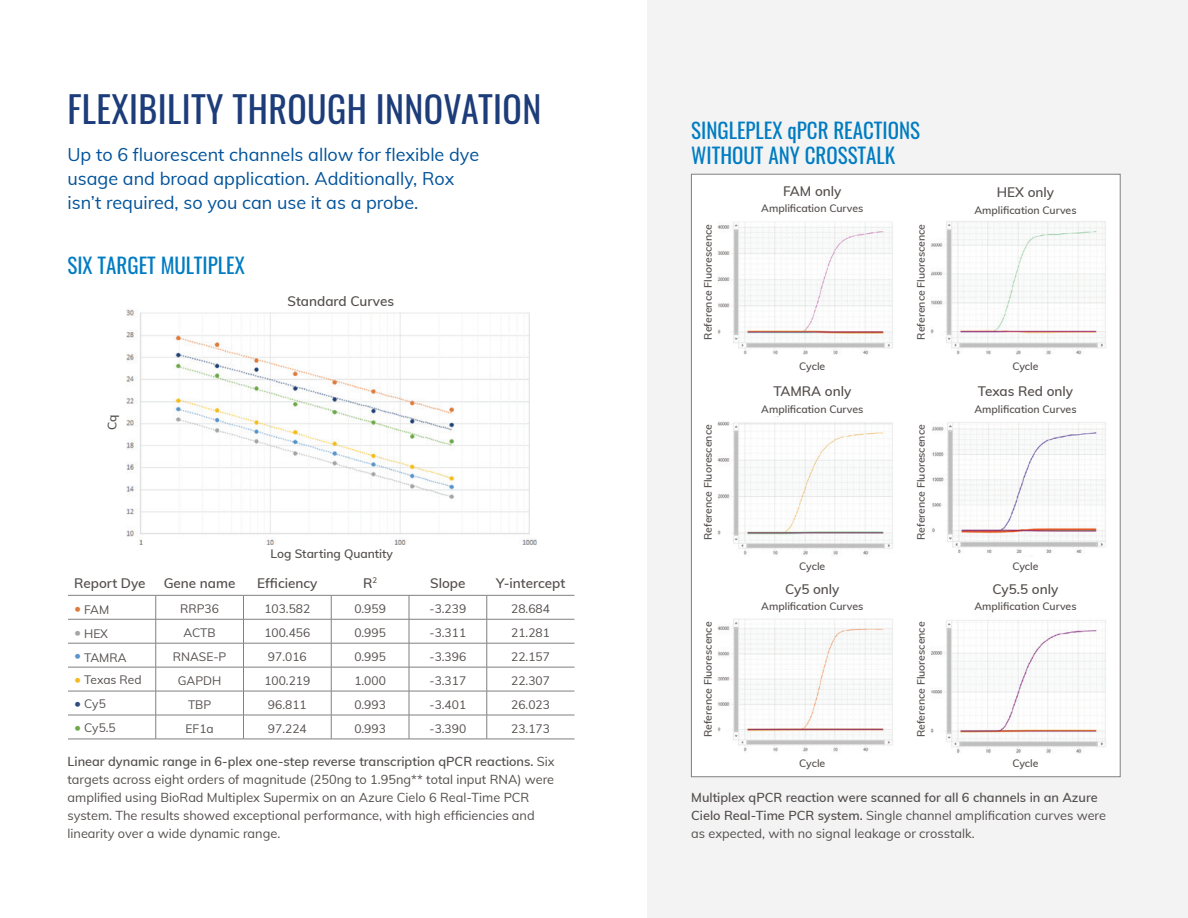
<style>
.page{position:relative;width:1188px;height:918px;background:#fff}
.page>*{position:absolute;margin:0;border:0;box-sizing:border-box;transform-origin:0 0}
.t1{font:36px "Oswald";letter-spacing:.01em;color:#1d3c7a}
.t2{font:21px/25.5px "Oswald";color:#007cc2}
.t3{font:18px/24px "Muli";color:#01529a}
.t4{font:600 13.5px "Muli";color:#544f4d}
.t5{font:12.75px/18px "Muli";color:#544f4d}
.t6{font:600 12.75px/18px "Muli";color:#544f4d}
.t7{font:12px "Muli";color:#544f4d}
.t8{font:600 12px "Muli";color:#544f4d}
.t9{font:600 10.5px "Muli";color:#544f4d}
.s1{font-size:13.5px;color:#df7c3c}
.s2{font-size:13.5px;color:#a4a5a4}
.s3{font-size:13.5px;color:#5a95ca}
.s4{font-size:13.5px;color:#f5bb1c}
.s5{font-size:13.5px;color:#2e4d7b}
.s6{font-size:13.5px;color:#6fa84a}
.s7{font-weight:600}
.s8{font-weight:400}
</style>
<div class="page">
<hr style="left:331px;top:595px;width:78px;height:1px;background:#808083">
<hr style="left:409px;top:595px;width:78px;height:1px;background:#808083">
<hr style="left:487px;top:595px;width:88px;height:1px;background:#808083">
<hr style="left:68px;top:619px;width:88px;height:1px;background:#808083">
<hr style="left:331px;top:619px;width:78px;height:1px;background:#808083">
<hr style="left:409px;top:619px;width:78px;height:1px;background:#808083">
<hr style="left:487px;top:619px;width:88px;height:1px;background:#808083">
<hr style="left:68px;top:643px;width:88px;height:1px;background:#808083">
<hr style="left:331px;top:643px;width:78px;height:1px;background:#808083">
<hr style="left:409px;top:643px;width:78px;height:1px;background:#808083">
<hr style="left:487px;top:643px;width:88px;height:1px;background:#808083">
<hr style="left:68px;top:667px;width:88px;height:1px;background:#808083">
<hr style="left:331px;top:667px;width:78px;height:1px;background:#808083">
<hr style="left:409px;top:667px;width:78px;height:1px;background:#808083">
<hr style="left:487px;top:667px;width:88px;height:1px;background:#808083">
<hr style="left:68px;top:691px;width:88px;height:1px;background:#808083">
<hr style="left:331px;top:691px;width:78px;height:1px;background:#808083">
<hr style="left:409px;top:691px;width:78px;height:1px;background:#808083">
<hr style="left:487px;top:691px;width:88px;height:1px;background:#808083">
<hr style="left:68px;top:715px;width:88px;height:1px;background:#808083">
<hr style="left:331px;top:715px;width:78px;height:1px;background:#808083">
<hr style="left:409px;top:715px;width:78px;height:1px;background:#808083">
<hr style="left:487px;top:715px;width:88px;height:1px;background:#808083">
<hr style="left:68px;top:739px;width:88px;height:1px;background:#808083">
<hr style="left:331px;top:739px;width:78px;height:1px;background:#808083">
<hr style="left:409px;top:739px;width:78px;height:1px;background:#808083">
<hr style="left:487px;top:739px;width:88px;height:1px;background:#808083">
<hr style="left:68px;top:595px;width:88px;height:1px;background:#808083">
<hr style="left:156px;top:595px;width:88px;height:1px;background:#808083">
<hr style="left:244px;top:595px;width:87px;height:1px;background:#808083">
<hr style="left:156px;top:619px;width:88px;height:1px;background:#808083">
<hr style="left:244px;top:619px;width:87px;height:1px;background:#808083">
<hr style="left:156px;top:643px;width:88px;height:1px;background:#808083">
<hr style="left:244px;top:643px;width:87px;height:1px;background:#808083">
<hr style="left:156px;top:667px;width:88px;height:1px;background:#808083">
<hr style="left:244px;top:667px;width:87px;height:1px;background:#808083">
<hr style="left:156px;top:691px;width:88px;height:1px;background:#808083">
<hr style="left:244px;top:691px;width:87px;height:1px;background:#808083">
<hr style="left:156px;top:715px;width:88px;height:1px;background:#808083">
<svg style="left:155px;top:596px;width:1px;height:143px"></svg>
<hr style="left:244px;top:715px;width:87px;height:1px;background:#808083">
<svg style="left:243px;top:596px;width:1px;height:143px"></svg>
<svg style="left:331px;top:596px;width:1px;height:143px"></svg>
<svg style="left:409px;top:596px;width:1px;height:143px"></svg>
<svg style="left:487px;top:596px;width:1px;height:143px"></svg>
<hr style="left:156px;top:739px;width:88px;height:1px;background:#808083">
<hr style="left:244px;top:739px;width:87px;height:1px;background:#808083">
<img style="left:127px;top:309px;width:410px;height:235px">
<div style="left:647px;top:0;width:541px;height:918px;background:#f3f3f4"></div>
<div style="left:691px;top:174px;width:429px;height:603px;background:#fff;border:1px solid #808083"></div>
<img style="left:717px;top:221px;width:176px;height:134px">
<img style="left:930px;top:620px;width:176px;height:133px">
<img style="left:930px;top:221px;width:176px;height:134px">
<img style="left:717px;top:421px;width:176px;height:134px">
<img style="left:932px;top:422px;width:174px;height:131px">
<img style="left:717px;top:618px;width:176px;height:134px">
<p class="t1" style="left:68px;top:77px;width:475px">FLEXIBILITY THROUGH INNOVATION</p>
<p class="t3" style="left:68px;top:142px;width:413px">Up to 6 fluorescent channels allow for flexible dye usage and broad application. Additionally, Rox isn’t required, so you can use it as a probe.</p>
<p class="t2" style="left:68px;top:250px;width:179px">SIX TARGET MULTIPLEX</p>
<p class="t4" style="left:288px;top:291px;width:108px">Standard Curves</p>
<p class="t8" style="left:103px;top:430px;width:17px;rotate:-90deg">Cq</p>
<p class="t8" style="left:271px;top:545px;width:124px">Log Starting Quantity</p>
<p class="t4" style="left:74px;top:573px;width:73px">Report Dye</p>
<p class="t4" style="left:164px;top:573px;width:73px">Gene name</p>
<p class="t4" style="left:257px;top:573px;width:62px">Efficiency</p>
<p class="t4" style="left:363px;top:573px;width:16px">R<sup>2</sup></p>
<p class="t4" style="left:430px;top:573px;width:37px">Slope</p>
<p class="t4" style="left:496px;top:573px;width:71px">Y-intercept</p>
<p class="t7" style="left:74px;top:601px;width:37px"><span class="s1">•</span> FAM</p>
<p class="t7" style="left:180px;top:600px;width:40px">RRP36</p>
<p class="t7" style="left:264px;top:600px;width:47px">103.582</p>
<p class="t7" style="left:354px;top:600px;width:33px">0.959</p>
<p class="t7" style="left:430px;top:600px;width:38px">-3.239</p>
<p class="t7" style="left:511px;top:600px;width:40px">28.684</p>
<p class="t7" style="left:74px;top:625px;width:36px"><span class="s2">•</span> HEX</p>
<p class="t7" style="left:184px;top:624px;width:34px">ACTB</p>
<p class="t7" style="left:264px;top:624px;width:47px">100.456</p>
<p class="t7" style="left:354px;top:624px;width:33px">0.995</p>
<p class="t7" style="left:430px;top:624px;width:38px">-3.311</p>
<p class="t7" style="left:511px;top:624px;width:40px">21.281</p>
<p class="t7" style="left:74px;top:649px;width:54px"><span class="s3">•</span> TAMRA</p>
<p class="t7" style="left:173px;top:648px;width:55px">RNASE-P</p>
<p class="t7" style="left:268px;top:648px;width:40px">97.016</p>
<p class="t7" style="left:354px;top:648px;width:33px">0.995</p>
<p class="t7" style="left:430px;top:648px;width:38px">-3.396</p>
<p class="t7" style="left:511px;top:648px;width:40px">22.157</p>
<p class="t7" style="left:74px;top:671px;width:69px"><span class="s4">•</span> Texas Red</p>
<p class="t7" style="left:178px;top:672px;width:45px">GAPDH</p>
<p class="t7" style="left:264px;top:672px;width:47px">100.219</p>
<p class="t7" style="left:354px;top:672px;width:33px">1.000</p>
<p class="t7" style="left:430px;top:672px;width:38px">-3.317</p>
<p class="t7" style="left:511px;top:672px;width:40px">22.307</p>
<p class="t7" style="left:74px;top:695px;width:33px"><span class="s5">•</span> Cy5</p>
<p class="t7" style="left:188px;top:696px;width:25px">TBP</p>
<p class="t7" style="left:268px;top:696px;width:40px">96.811</p>
<p class="t7" style="left:354px;top:696px;width:33px">0.993</p>
<p class="t7" style="left:430px;top:696px;width:38px">-3.401</p>
<p class="t7" style="left:511px;top:696px;width:40px">26.023</p>
<p class="t7" style="left:74px;top:719px;width:43px"><span class="s6">•</span> Cy5.5</p>
<p class="t7" style="left:186px;top:720px;width:30px">EF1a</p>
<p class="t7" style="left:268px;top:720px;width:40px">97.224</p>
<p class="t7" style="left:354px;top:720px;width:33px">0.993</p>
<p class="t7" style="left:430px;top:720px;width:38px">-3.390</p>
<p class="t7" style="left:511px;top:720px;width:40px">23.173</p>
<p class="t5" style="left:68px;top:752px;width:489px"><span class="s7">Linear dynamic range in 6-plex one-step reverse transcription qPCR reactions.</span> Six targets across eight orders of magnitude (250ng to 1.95ng** total input RNA) were amplified using BioRad Multiplex Supermix on an Azure Cielo 6 Real-Time PCR system. The results showed exceptional performance, with high efficiencies and linearity over a wide dynamic range.</p>
<p class="t2" style="left:691px;top:116px;width:230px">SINGLEPLEX qPCR REACTIONS<br>WITHOUT ANY CROSSTALK</p>
<p class="t9" style="left:700px;top:340px;width:117px;rotate:-90deg">Reference Fluorescence</p>
<p class="t9" style="left:700px;top:540px;width:117px;rotate:-90deg">Reference Fluorescence</p>
<p class="t9" style="left:700px;top:737px;width:117px;rotate:-90deg">Reference Fluorescence</p>
<p class="t4" style="left:783px;top:181px;width:60px">FAM only</p>
<p class="t9" style="left:761px;top:201px;width:104px">Amplification Curves</p>
<p class="t9" style="left:799px;top:358px;width:28px">Cycle</p>
<p class="t4" style="left:773px;top:382px;width:79px">TAMRA only</p>
<p class="t9" style="left:761px;top:401px;width:104px">Amplification Curves</p>
<p class="t9" style="left:799px;top:559px;width:28px">Cycle</p>
<p class="t4" style="left:785px;top:579px;width:56px">Cy5 only</p>
<p class="t9" style="left:761px;top:599px;width:104px">Amplification Curves</p>
<p class="t9" style="left:799px;top:756px;width:28px">Cycle</p>
<p class="t9" style="left:913px;top:340px;width:117px;rotate:-90deg">Reference Fluorescence</p>
<p class="t9" style="left:913px;top:540px;width:117px;rotate:-90deg">Reference Fluorescence</p>
<p class="t9" style="left:913px;top:737px;width:117px;rotate:-90deg">Reference Fluorescence</p>
<p class="t4" style="left:997px;top:183px;width:59px">HEX only</p>
<p class="t9" style="left:974px;top:202px;width:104px">Amplification Curves</p>
<p class="t9" style="left:1012px;top:358px;width:28px">Cycle</p>
<p class="t4" style="left:978px;top:382px;width:97px">Texas Red only</p>
<p class="t9" style="left:974px;top:401px;width:104px">Amplification Curves</p>
<p class="t9" style="left:1012px;top:559px;width:28px">Cycle</p>
<p class="t4" style="left:993px;top:579px;width:67px">Cy5.5 only</p>
<p class="t9" style="left:974px;top:599px;width:104px">Amplification Curves</p>
<p class="t9" style="left:1012px;top:756px;width:28px">Cycle</p>
<p class="t6" style="left:691px;top:788px;width:416px">Multiplex qPCR reaction were scanned for all 6 channels in an Azure<br>Cielo Real-Time PCR system. <span class="s8">Single channel amplification curves were as expected, with no signal leakage or crosstalk.</span></p>
</div>
